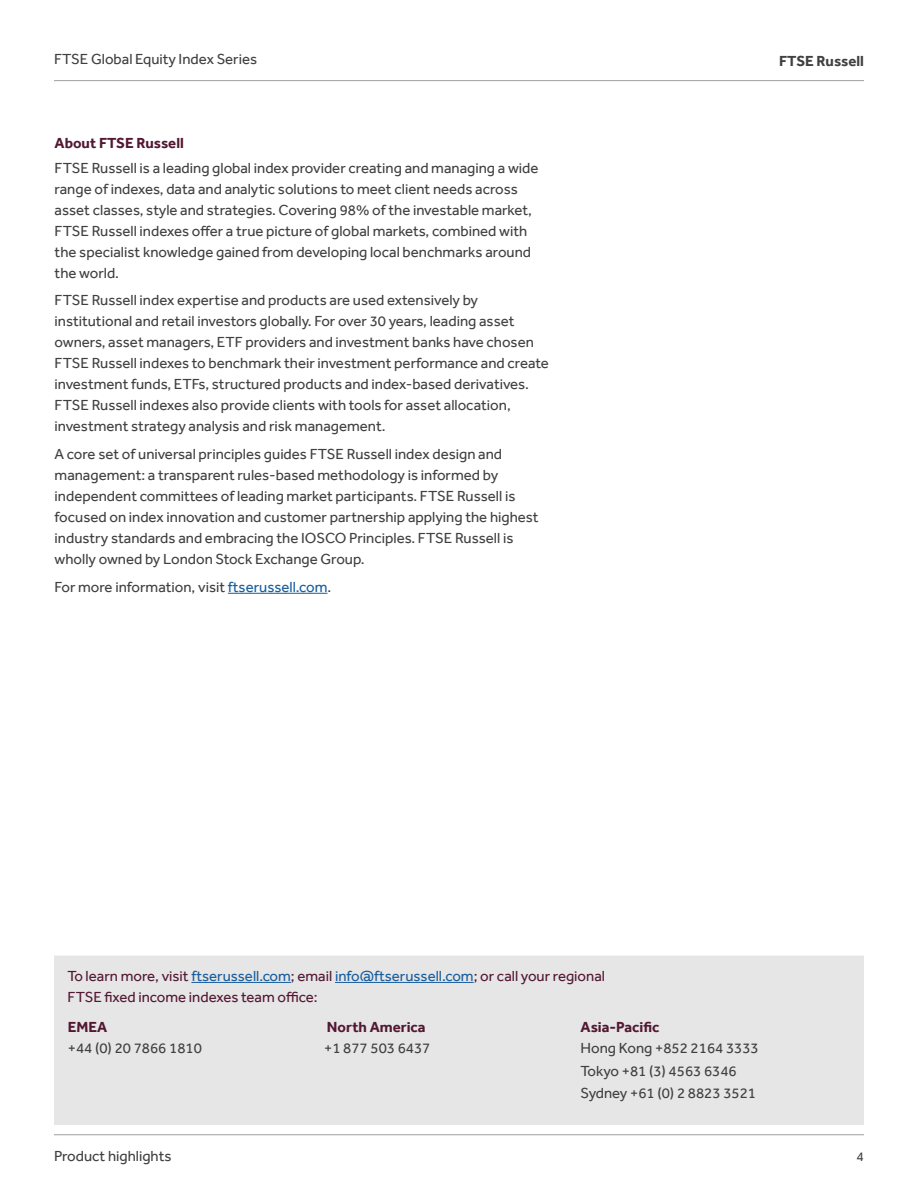
<style>
.page{position:relative;width:918px;height:1188px;background:#fff}
.page>*{position:absolute;margin:0;border:0;box-sizing:border-box;transform-origin:0 0}
.Body_text{font:15px/21px "Effra";color:#404040}
.t1{font:15px/21px "Effra";color:#531732}
.Heading_4{font:700 15px/21px "Effra";color:#531732}
.t2{font:700 15px "Effra";color:#404040}
.t3{font:13.5px "Effra";color:#404040}
.s1{color:#175d9e}
.s2{font-weight:700;color:#531732}
.s3{font-weight:400;color:#404040}
</style>
<div class="page">
<hr style="left:54px;top:1134px;width:810px;height:1px;background:#9f9f9f">
<hr style="left:54px;top:80px;width:810px;height:1px;background:#9f9f9f">
<hr style="left:228px;top:593px;width:100px;height:1px;background:#175d9e">
<div style="left:54px;top:956px;width:810px;height:169px;background:#e6e6e6"></div>
<hr style="left:191px;top:982px;width:100px;height:1px;background:#175d9e">
<hr style="left:335px;top:982px;width:139px;height:1px;background:#175d9e">
<p class="Body_text" style="left:54px;top:48px;width:205px">FTSE Global Equity Index Series</p>
<p class="t2" style="left:779px;top:52px;width:86px">FTSE Russell</p>
<p class="Heading_4" style="left:55px;top:133px;width:131px">About FTSE Russell</p>
<p class="Body_text" style="left:55px;top:157px;width:485px">FTSE Russell is a leading global index provider creating and managing a wide range of indexes, data and analytic solutions to meet client needs across asset classes, style and strategies. Covering 98% of the investable market, FTSE Russell indexes offer a true picture of global markets, combined with the specialist knowledge gained from developing local benchmarks around the world.</p>
<p class="Body_text" style="left:55px;top:290px;width:496px">FTSE Russell index expertise and products are used extensively by institutional and retail investors globally. For over 30 years, leading asset owners, asset managers, ETF providers and investment banks have chosen FTSE Russell indexes to benchmark their investment performance and create investment funds, ETFs, structured products and index-based derivatives.<br>FTSE Russell indexes also provide clients with tools for asset allocation, investment strategy analysis and risk management.</p>
<p class="Body_text" style="left:55px;top:443px;width:486px">A core set of universal principles guides FTSE Russell index design and management: a transparent rules-based methodology is informed by independent committees of leading market participants. FTSE Russell is focused on index innovation and customer partnership applying the highest industry standards and embracing the IOSCO Principles. FTSE Russell is wholly owned by London Stock Exchange Group.</p>
<p class="Body_text" style="left:55px;top:576px;width:278px">For more information, visit <span class="s1">ftserussell.com</span>.</p>
<p class="t1" style="left:68px;top:965px;width:539px">To learn more, visit <span class="s1">ftserussell.com</span>; email <span class="s1">info@ftserussell.com</span>; or call your regional<br>FTSE fixed income indexes team office:</p>
<p class="Body_text" style="left:68px;top:1017px;width:136px"><span class="s2">EMEA<br></span>+44 (0) 20 7866 1810</p>
<p class="Heading_4" style="left:324px;top:1017px;width:108px">North America <span class="s3">+1 877 503 6437</span></p>
<p class="Body_text" style="left:581px;top:1017px;width:180px"><span class="s2">Asia-Pacific<br></span>Hong Kong +852 2164 3333</p>
<p class="Body_text" style="left:581px;top:1059px;width:177px;line-height:22.5px">Tokyo +81 (3) 4563 6346<br>Sydney +61 (0) 2 8823 3521</p>
<p class="Body_text" style="left:54px;top:1145px;width:119px">Product highlights</p>
<p class="t3" style="left:857px;top:1148px;width:9px">4</p>
</div>
